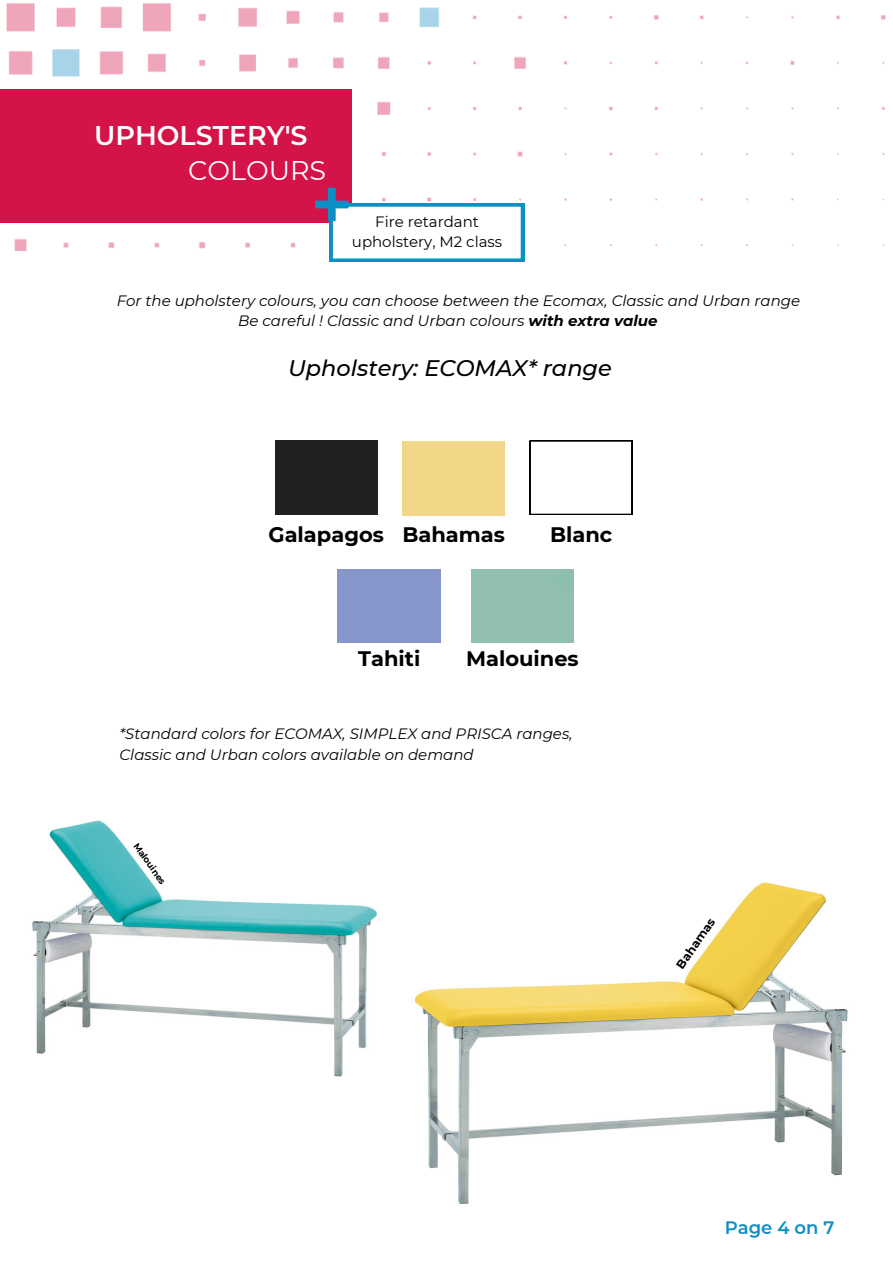
<style>
.page{position:relative;width:893px;height:1264px;background:#fff}
.page>*{position:absolute;margin:0;border:0;box-sizing:border-box;transform-origin:0 0}
.t1{font:600 27px "Montserrat";color:#fff}
.t2{font:27px "Montserrat";color:#fff}
.t3{font:italic 500 22.5px "Montserrat";color:#000}
.t4{font:700 21px "Montserrat";color:#000}
.t5{font:600 18px "Montserrat";color:#0d8fc4}
.t6{font:italic 15px "Montserrat";color:#000}
.t7{font:15px/20.2px "Montserrat";color:#000;text-align:center}
.t8{font:700 12px "Montserrat";color:#000}
.t9{font:700 9px "Montserrat";color:#000}
.s1{font-weight:700}
</style>
<div class="page">
<img style="left:415px;top:882px;width:433px;height:322px">
<img style="left:6px;top:3px;width:880px;height:256px">
<div style="left:0;top:89px;width:351px;height:134px;background:#d41348"></div>
<svg style="left:311px;top:184px;width:213px;height:78px"></svg>
<div style="left:275px;top:440px;width:102px;height:75px;background:#212121"></div>
<svg style="left:530px;top:440px;width:102px;height:75px"></svg>
<img style="left:32px;top:820px;width:345px;height:257px">
<p class="t1" style="left:94px;top:119px;width:215px">UPHOLSTERY'S</p>
<p class="t2" style="left:188px;top:154px;width:140px">COLOURS</p>
<p class="t7" style="left:352px;top:211px;width:152px">Fire retardant upholstery, M2 class</p>
<p class="t6" style="left:117px;top:291px;width:685px">For the upholstery colours, you can choose between the Ecomax, Classic and Urban range</p>
<p class="t6" style="left:238px;top:312px;width:421px">Be careful ! Classic and Urban colours <span class="s1">with extra value</span></p>
<p class="t3" style="left:288px;top:354px;width:325px">Upholstery: ECOMAX* range</p>
<p class="t4" style="left:268px;top:521px;width:117px">Galapagos</p>
<p class="t4" style="left:402px;top:521px;width:104px">Bahamas</p>
<p class="t4" style="left:550px;top:521px;width:64px">Blanc</p>
<p class="t4" style="left:358px;top:646px;width:64px">Tahiti</p>
<p class="t4" style="left:466px;top:646px;width:114px">Malouines</p>
<p class="t6" style="left:119px;top:724px;width:454px">*Standard colors for ECOMAX, SIMPLEX and PRISCA ranges,</p>
<p class="t6" style="left:119px;top:745px;width:355px">Classic and Urban colors available on demand</p>
<p class="t9" style="left:140px;top:840px;width:50px;rotate:55deg">Malouines</p>
<p class="t8" style="left:673px;top:962px;width:60px;rotate:-55deg">Bahamas</p>
<p class="t5" style="left:724px;top:1216px;width:111px">Page 4 on 7</p>
</div>
